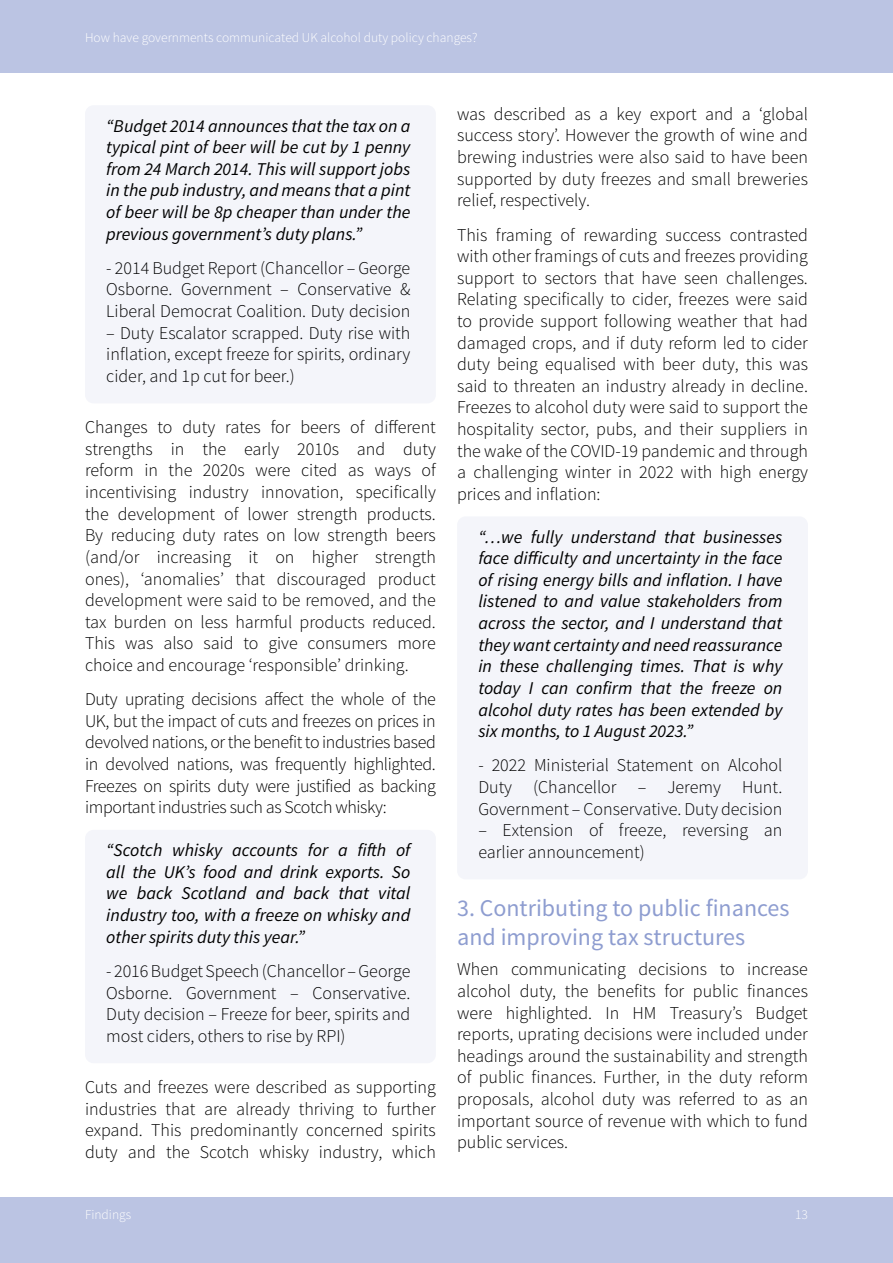
<style>
.page{position:relative;width:893px;height:1263px;background:#fff}
.page>*{position:absolute;margin:0;border:0;box-sizing:border-box;transform-origin:0 0}
.t1{font:24px/28.8px "Source Sans Pro";color:#8e9dd0}
.t2{font:300 18px/21.6px "Source Sans Pro";color:#000;text-align:justify}
.t3{font:italic 18px/21.6px "Source Sans Pro";color:#000;text-align:justify}
.t4{font:300 13.5px "Source Sans Pro";color:#fff}
</style>
<div class="page">
<div style="left:0;top:1197px;width:893px;height:66px;background:#bbc4e3"></div>
<div style="left:0;top:0;width:893px;height:72px;background:#bbc4e3"></div>
<div style="left:85px;top:105px;width:351px;height:156px;background:#f4f5fa;border-radius:9px"></div>
<div style="left:85px;top:248px;width:351px;height:155px;background:#f4f5fa;border-radius:9px"></div>
<div style="left:85px;top:830px;width:351px;height:134px;background:#f4f5fa;border-radius:9px"></div>
<div style="left:85px;top:951px;width:351px;height:112px;background:#f4f5fa;border-radius:9px"></div>
<div style="left:457px;top:516px;width:351px;height:243px;background:#f4f5fa;border-radius:9px"></div>
<div style="left:457px;top:745px;width:351px;height:134px;background:#f4f5fa;border-radius:9px"></div>
<p class="t4" style="left:85px;top:29px;width:394px">How have governments communicated UK alcohol duty policy changes?</p>
<p class="t3" style="left:106px;top:115px;width:306px">“Budget 2014 announces that the tax on a typical pint of beer will be cut by 1 penny from 24 March 2014. This will support jobs in the pub industry, and means that a pint of beer will be 8p cheaper than under the previous government’s duty plans.”</p>
<p class="t2" style="left:106px;top:257px;width:306px">- 2014 Budget Report (Chancellor – George Osborne. Government – Conservative &amp; Liberal Democrat Coalition. Duty decision</p>
<p class="t2" style="left:106px;top:322px;width:306px">– Duty Escalator scrapped. Duty rise with inflation, except freeze for spirits, ordinary cider, and 1p cut for beer.)</p>
<p class="t2" style="left:85px;top:417px;width:352px">Changes to duty rates for beers of different strengths in the early 2010s and duty reform in the 2020s were cited as ways of incentivising industry innovation, specifically the development of lower strength products.<br>By reducing duty rates on low strength beers (and/or increasing it on higher strength ones), ‘anomalies’ that discouraged product development were said to be removed, and the tax burden on less harmful products reduced.<br>This was also said to give consumers more choice and encourage ‘responsible’ drinking.</p>
<p class="t2" style="left:85px;top:689px;width:352px">Duty uprating decisions affect the whole of the UK, but the impact of cuts and freezes on prices in devolved nations, or the benefit to industries based in devolved nations, was frequently highlighted.<br>Freezes on spirits duty were justified as backing important industries such as Scotch whisky:</p>
<p class="t3" style="left:106px;top:839px;width:306px">“Scotch whisky accounts for a fifth of all the UK’s food and drink exports. So we back Scotland and back that vital industry too, with a freeze on whisky and other spirits duty this year.”</p>
<p class="t2" style="left:106px;top:960px;width:306px">- 2016 Budget Speech (Chancellor – George Osborne. Government – Conservative.<br>Duty decision – Freeze for beer, spirits and most ciders, others to rise by RPI)</p>
<p class="t2" style="left:85px;top:1076px;width:352px">Cuts and freezes were described as supporting industries that are already thriving to further expand. This predominantly concerned spirits duty and the Scotch whisky industry, which</p>
<p class="t2" style="left:457px;top:103px;width:352px">was described as a key export and a ‘global success story’. However the growth of wine and brewing industries were also said to have been supported by duty freezes and small breweries relief, respectively.</p>
<p class="t2" style="left:457px;top:224px;width:352px">This framing of rewarding success contrasted with other framings of cuts and freezes providing support to sectors that have seen challenges.<br>Relating specifically to cider, freezes were said to provide support following weather that had damaged crops, and if duty reform led to cider duty being equalised with beer duty, this was said to threaten an industry already in decline.<br>Freezes to alcohol duty were said to support the hospitality sector, pubs, and their suppliers in the wake of the COVID-19 pandemic and through a challenging winter in 2022 with high energy prices and inflation:</p>
<p class="t3" style="left:478px;top:526px;width:306px">“…we fully understand that businesses face difficulty and uncertainty in the face of rising energy bills and inflation. I have listened to and value stakeholders from across the sector, and I understand that they want certainty and need reassurance in these challenging times. That is why today I can confirm that the freeze on alcohol duty rates has been extended by six months, to 1 August 2023.”</p>
<p class="t2" style="left:478px;top:755px;width:306px">- 2022 Ministerial Statement on Alcohol Duty (Chancellor – Jeremy Hunt.<br>Government – Conservative. Duty decision</p>
<p class="t2" style="left:478px;top:820px;width:306px">– Extension of freeze, reversing an earlier announcement)</p>
<h1 class="t1" style="left:457px;top:894px;width:334px">3. Contributing to public finances and improving tax structures</h1>
<p class="t2" style="left:457px;top:959px;width:352px">When communicating decisions to increase alcohol duty, the benefits for public finances were highlighted. In HM Treasury’s Budget reports, uprating decisions were included under headings around the sustainability and strength of public finances. Further, in the duty reform proposals, alcohol duty was referred to as an important source of revenue with which to fund public services.</p>
<p class="t4" style="left:85px;top:1206px;width:48px">Findings</p>
<p class="t4" style="left:795px;top:1206px;width:14px">13</p>
</div>
